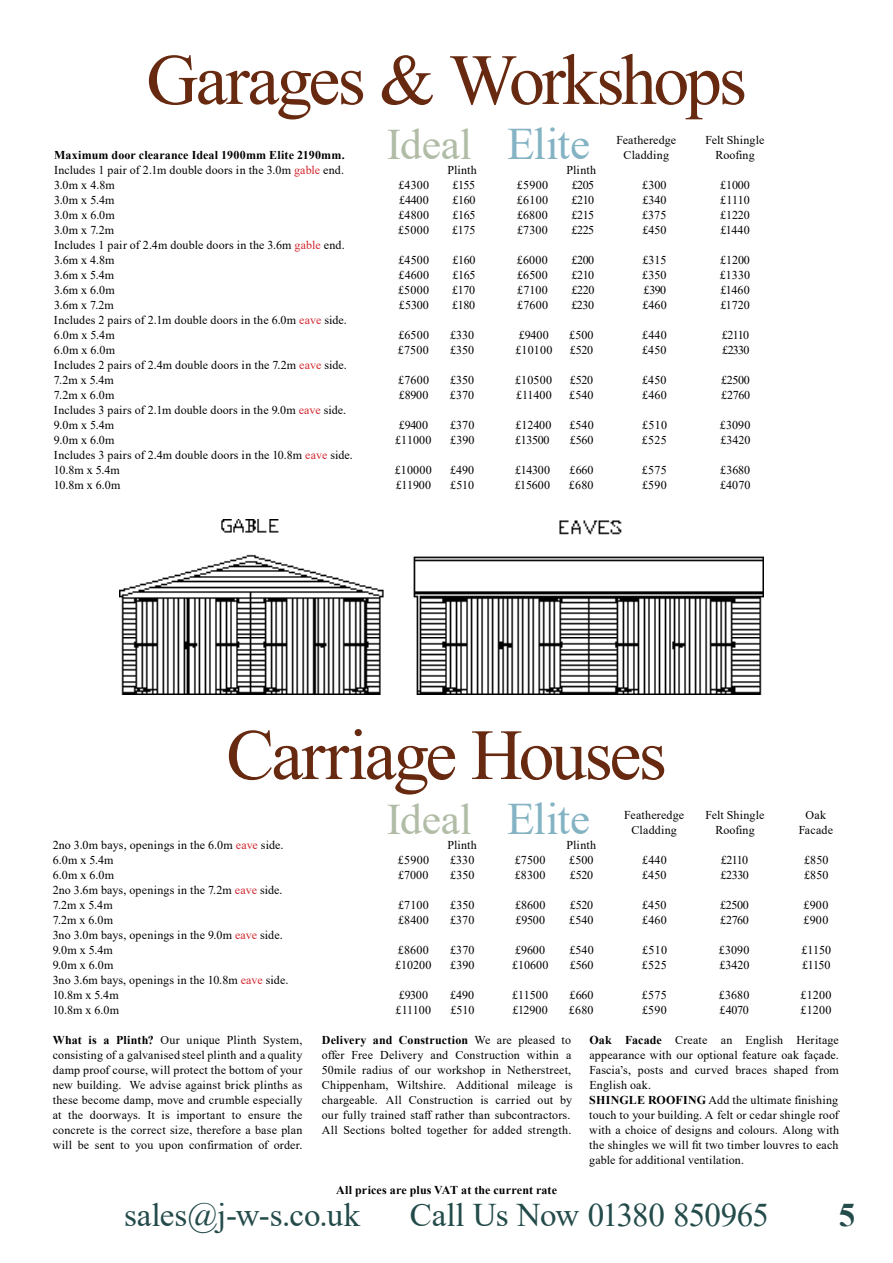
<style>
.page{position:relative;width:893px;height:1263px;background:#fff}
.page>*{position:absolute;margin:0;border:0;box-sizing:border-box;transform-origin:0 0}
.t1{font:72px "Times New Roman";letter-spacing:-.045em;color:#672910}
.t2{font:43.5px "Times New Roman";letter-spacing:-.005em;color:#b1bca6}
.t3{font:33px "Times New Roman";letter-spacing:-.015em;color:#234b4a}
.t4{font:700 33px "Times New Roman";color:#234b4a}
.t5{font:12px/15px "Times New Roman";letter-spacing:.01em;color:#000}
.t6{font:12px/15px "Times New Roman";letter-spacing:-.03em;color:#000}
.t7{font:700 12px "Times New Roman";letter-spacing:.01em;color:#000}
.t8{font:12px/15px "Times New Roman";letter-spacing:-.015em;color:#000;text-align:center}
.t9{font:12px/15px "Times New Roman";letter-spacing:-.02em;color:#000}
.t10{font:12px/15px "Times New Roman";letter-spacing:-.04em;color:#000}
.t11{font:12px/15px "Times New Roman";letter-spacing:-.065em;color:#000}
.t12{font:12px/15px "Times New Roman";letter-spacing:-.045em;color:#000}
.s1{font-weight:700}
.s2{color:#d2232a}
.s3{font-size:45px;color:#84b3c4}
</style>
<div class="page">
<img style="left:120px;top:519px;width:643px;height:175px">
<h1 class="t1" style="left:146px;top:54px;width:602px">Garages &amp; Workshops</h1>
<p class="t5" style="left:54px;top:149px;width:292px"><span class="s1">Maximum door clearance Ideal 1900mm Elite 2190mm.<br></span>Includes 1 pair of 2.1m double doors in the 3.0m <span class="s2">gable</span> end.<br>3.0m x 4.8m<br>3.0m x 5.4m<br>3.0m x 6.0m<br>3.0m x 7.2m<br>Includes 1 pair of 2.4m double doors in the 3.6m <span class="s2">gable</span> end.<br>3.6m x 4.8m<br>3.6m x 5.4m<br>3.6m x 6.0m<br>3.6m x 7.2m</p>
<p class="t5" style="left:54px;top:314px;width:300px">Includes 2 pairs of 2.1m double doors in the 6.0m <span class="s2">eave</span> side.<br>6.0m x 5.4m<br>6.0m x 6.0m<br>Includes 2 pairs of 2.4m double doors in the 7.2m <span class="s2">eave</span> side.<br>7.2m x 5.4m<br>7.2m x 6.0m<br>Includes 3 pairs of 2.1m double doors in the 9.0m <span class="s2">eave</span> side.<br>9.0m x 5.4m<br>9.0m x 6.0m<br>Includes 3 pairs of 2.4m double doors in the 10.8m <span class="s2">eave</span> side.<br>10.8m x 5.4m<br>10.8m x 6.0m</p>
<h2 class="t2" style="left:387px;top:129px;width:205px">Ideal <span class="s3">Elite</span></h2>
<p class="t5" style="left:398px;top:179px;width:33px;text-align:justify">£4300 £4400 £4800 £5000</p>
<p class="t5" style="left:398px;top:254px;width:33px;text-align:justify">£4500 £4600 £5000 £5300</p>
<p class="t8" style="left:447px;top:164px;width:31px">Plinth £155 £160 £165 £175</p>
<p class="t5" style="left:452px;top:254px;width:25px;text-align:justify">£160 £165 £170 £180</p>
<p class="t6" style="left:566px;top:164px;width:31px;text-align:center">Plinth £205 £210 £215 £225</p>
<p class="t5" style="left:571px;top:254px;width:25px;text-align:justify">£200 £210 £220 £230</p>
<p class="t5" style="left:517px;top:179px;width:33px;text-align:justify">£5900 £6100 £6800 £7300</p>
<p class="t5" style="left:517px;top:254px;width:33px;text-align:justify">£6000 £6500 £7100 £7600</p>
<p class="t5" style="left:398px;top:329px;width:33px">£6500 £7500</p>
<p class="t5" style="left:398px;top:374px;width:32px">£7600 £8900</p>
<p class="t5" style="left:395px;top:419px;width:38px;text-align:center">£9400 £11000</p>
<p class="t5" style="left:395px;top:464px;width:39px">£10000 £11900</p>
<p class="t5" style="left:450px;top:329px;width:26px">£330 £350</p>
<p class="t5" style="left:450px;top:374px;width:26px">£350 £370</p>
<p class="t5" style="left:450px;top:419px;width:26px">£370 £390</p>
<p class="t5" style="left:450px;top:464px;width:26px">£490 £510</p>
<p class="t5" style="left:515px;top:329px;width:38px">£9400 £10100</p>
<p class="t5" style="left:515px;top:374px;width:39px">£10500 £11400</p>
<p class="t9" style="left:515px;top:419px;width:38px">£12400 £13500</p>
<p class="t8" style="left:515px;top:464px;width:37px;text-align:left">£14300 £15600</p>
<p class="t5" style="left:569px;top:329px;width:26px">£500 £520</p>
<p class="t5" style="left:569px;top:374px;width:26px">£520 £540</p>
<p class="t5" style="left:569px;top:419px;width:26px">£540 £560</p>
<p class="t5" style="left:569px;top:464px;width:26px">£660 £680</p>
<p class="t5" style="left:616px;top:134px;width:61px;text-align:center">Featheredge<br>Cladding</p>
<p class="t5" style="left:705px;top:134px;width:60px;text-align:center">Felt Shingle<br>Roofing</p>
<p class="t5" style="left:720px;top:179px;width:31px;text-align:justify">£1000 £1110 £1220 £1440</p>
<p class="t5" style="left:720px;top:254px;width:32px;text-align:justify">£1200 £1330 £1460 £1720</p>
<p class="t5" style="left:642px;top:179px;width:26px;text-align:justify">£300 £340 £375 £450</p>
<p class="t5" style="left:642px;top:254px;width:26px;text-align:justify">£315 £350 £390 £460</p>
<p class="t5" style="left:642px;top:329px;width:26px">£440 £450</p>
<p class="t5" style="left:642px;top:374px;width:26px">£450 £460</p>
<p class="t5" style="left:642px;top:419px;width:27px">£510 £525</p>
<p class="t5" style="left:642px;top:464px;width:27px">£575 £590</p>
<p class="t11" style="left:722px;top:329px;width:29px">£2110 £2330</p>
<p class="t6" style="left:721px;top:374px;width:30px">£2500 £2760</p>
<p class="t5" style="left:720px;top:419px;width:32px">£3090 £3420</p>
<p class="t5" style="left:720px;top:464px;width:32px">£3680 £4070</p>
<h1 class="t1" style="left:226px;top:729px;width:442px">Carriage Houses</h1>
<p class="t5" style="left:53px;top:839px;width:237px">2no 3.0m bays, openings in the 6.0m <span class="s2">eave</span> side.<br>6.0m x 5.4m<br>6.0m x 6.0m<br>2no 3.6m bays, openings in the 7.2m <span class="s2">eave</span> side.<br>7.2m x 5.4m<br>7.2m x 6.0m<br>3no 3.0m bays, openings in the 9.0m <span class="s2">eave</span> side.<br>9.0m x 5.4m<br>9.0m x 6.0m<br>3no 3.6m bays, openings in the 10.8m <span class="s2">eave</span> side.<br>10.8m x 5.4m<br>10.8m x 6.0m</p>
<h2 class="t2" style="left:387px;top:804px;width:205px">Ideal <span class="s3">Elite</span></h2>
<p class="t5" style="left:624px;top:809px;width:61px;text-align:center">Featheredge<br>Cladding</p>
<p class="t5" style="left:706px;top:809px;width:60px;text-align:center">Felt Shingle<br>Roofing</p>
<p class="t5" style="left:398px;top:854px;width:33px">£5900 £7000</p>
<p class="t5" style="left:398px;top:899px;width:32px">£7100 £8400</p>
<p class="t5" style="left:395px;top:944px;width:38px">£8600 £10200</p>
<p class="t10" style="left:396px;top:989px;width:37px">£9300 £11100</p>
<p class="t5" style="left:447px;top:839px;width:31px">Plinth</p>
<p class="t5" style="left:450px;top:854px;width:26px">£330 £350</p>
<p class="t5" style="left:450px;top:899px;width:26px">£350 £370</p>
<p class="t5" style="left:450px;top:944px;width:26px">£370 £390</p>
<p class="t5" style="left:450px;top:989px;width:26px">£490 £510</p>
<p class="t5" style="left:515px;top:854px;width:32px">£7500 £8300</p>
<p class="t5" style="left:515px;top:899px;width:32px">£8600 £9500</p>
<p class="t5" style="left:512px;top:944px;width:38px">£9600 £10600</p>
<p class="t5" style="left:512px;top:989px;width:38px">£11500 £12900</p>
<p class="t5" style="left:566px;top:839px;width:31px">Plinth</p>
<p class="t5" style="left:569px;top:854px;width:26px">£500 £520</p>
<p class="t5" style="left:569px;top:899px;width:26px">£520 £540</p>
<p class="t5" style="left:569px;top:944px;width:26px">£540 £560</p>
<p class="t5" style="left:569px;top:989px;width:26px">£660 £680</p>
<p class="t5" style="left:642px;top:854px;width:26px">£440 £450</p>
<p class="t5" style="left:642px;top:899px;width:26px">£450 £460</p>
<p class="t5" style="left:642px;top:944px;width:27px">£510 £525</p>
<p class="t5" style="left:642px;top:989px;width:27px">£575 £590</p>
<p class="t12" style="left:720px;top:854px;width:30px">£2110 £2330</p>
<p class="t6" style="left:720px;top:899px;width:30px">£2500 £2760</p>
<p class="t5" style="left:719px;top:944px;width:32px">£3090 £3420</p>
<p class="t5" style="left:719px;top:989px;width:32px">£3680 £4070</p>
<p class="t5" style="left:799px;top:809px;width:36px;text-align:center">Oak<br>Facade</p>
<p class="t5" style="left:804px;top:854px;width:26px">£850 £850</p>
<p class="t5" style="left:804px;top:899px;width:26px">£900 £900</p>
<p class="t9" style="left:802px;top:944px;width:31px">£1150 £1150</p>
<p class="t5" style="left:801px;top:989px;width:32px">£1200 £1200</p>
<p class="t5" style="left:53px;top:1034px;width:251px;text-align:justify"><span class="s1">What is a Plinth?</span> Our unique Plinth System, consisting of a galvanised steel plinth and a quality damp proof course, will protect the bottom of your new building. We advise against brick plinths as these become damp, move and crumble especially at the doorways. It is important to ensure the concrete is the correct size, therefore a base plan will be sent to you upon confirmation of order.</p>
<p class="t5" style="left:589px;top:1034px;width:251px"><span class="s1">Oak Facade</span> Create an English Heritage appearance with our optional feature oak façade.<br>Fascia’s, posts and curved braces shaped from English oak.<br><span class="s1">SHINGLE ROOFING</span> Add the ultimate finishing touch to your building. A felt or cedar shingle roof with a choice of designs and colours. Along with the shingles we will fit two timber louvres to each gable for additional ventilation.</p>
<p class="t5" style="left:322px;top:1034px;width:253px"><span class="s1">Delivery and Construction</span> We are pleased to offer Free Delivery and Construction within a 50mile radius of our workshop in Netherstreet, Chippenham, Wiltshire. Additional mileage is chargeable. All Construction is carried out by our fully trained staff rather than subcontractors.<br>All Sections bolted together for added strength.</p>
<p class="t7" style="left:336px;top:1186px;width:222px">All prices are plus VAT at the current rate</p>
<h3 class="t3" style="left:124px;top:1203px;width:238px">sales@j-w-s.co.uk</h3>
<h3 class="t3" style="left:410px;top:1203px;width:360px">Call Us Now 01380 850965</h3>
<h3 class="t4" style="left:839px;top:1203px;width:18px">5</h3>
</div>
